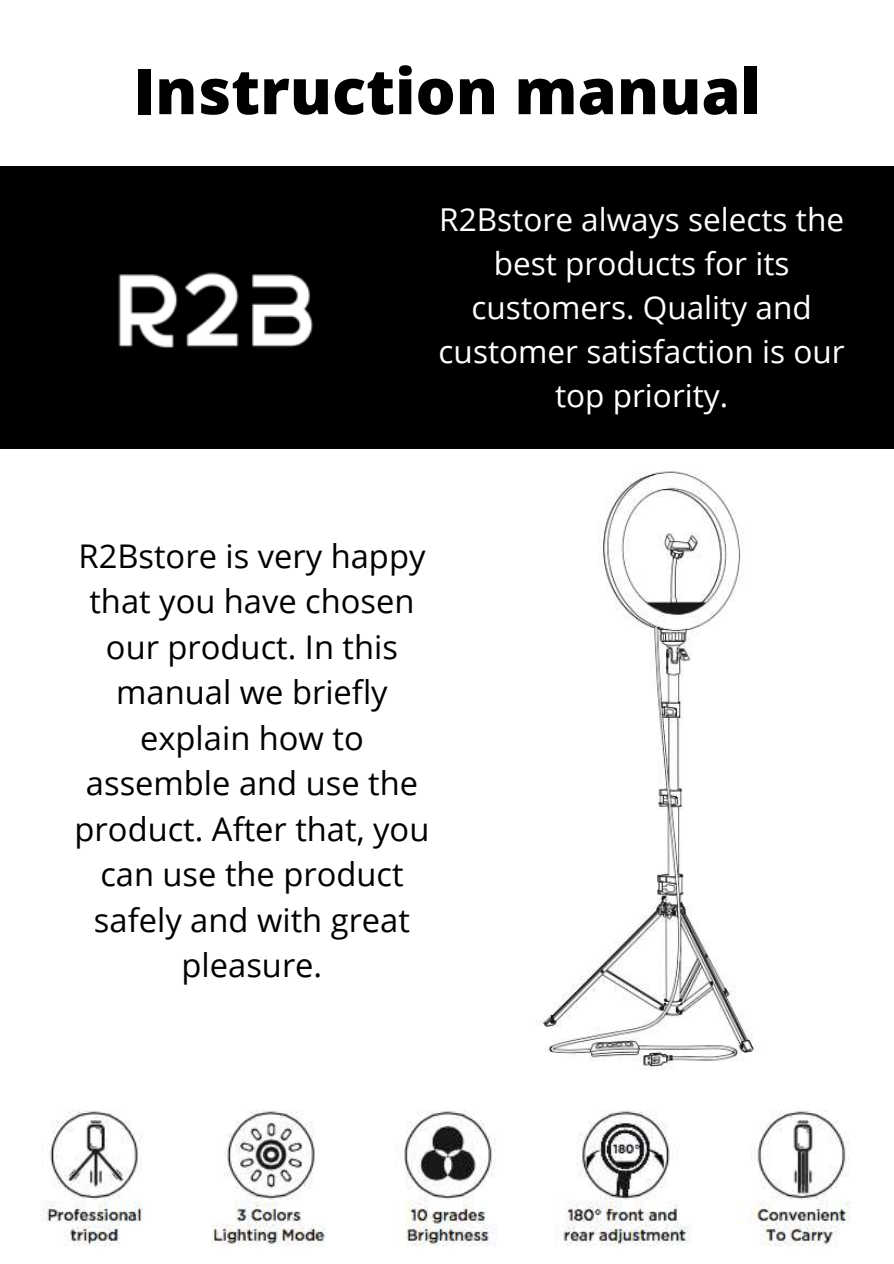
<style>
.page{position:relative;width:894px;height:1264px;background:#fff}
.page>*{position:absolute;margin:0;border:0;box-sizing:border-box;transform-origin:0 0}
.t1{font:800 63px "Open Sans";color:#000}
.t2{font:32.7px/45.5px "Open Sans";color:#000;text-align:center}
.t3{font:31.5px/44px "Open Sans";color:#fff;text-align:center}
</style>
<div class="page">
<div style="left:0;top:166px;width:893px;height:282px;background:#000"></div>
<img style="left:118px;top:272px;width:195px;height:76px">
<img style="left:537px;top:471px;width:218px;height:599px">
<img style="left:40px;top:1109px;width:811px;height:138px">
<h1 class="t1" style="left:133px;top:43px;width:629px">Instruction manual</h1>
<p class="t3" style="left:438px;top:197px;width:407px">R2Bstore always selects the best products for its customers. Quality and customer satisfaction is our top priority.</p>
<p class="t2" style="left:75px;top:532px;width:356px">R2Bstore is very happy that you have chosen our product. In this manual we briefly explain how to assemble and use the product. After that, you can use the product safely and with great pleasure.</p>
</div>
